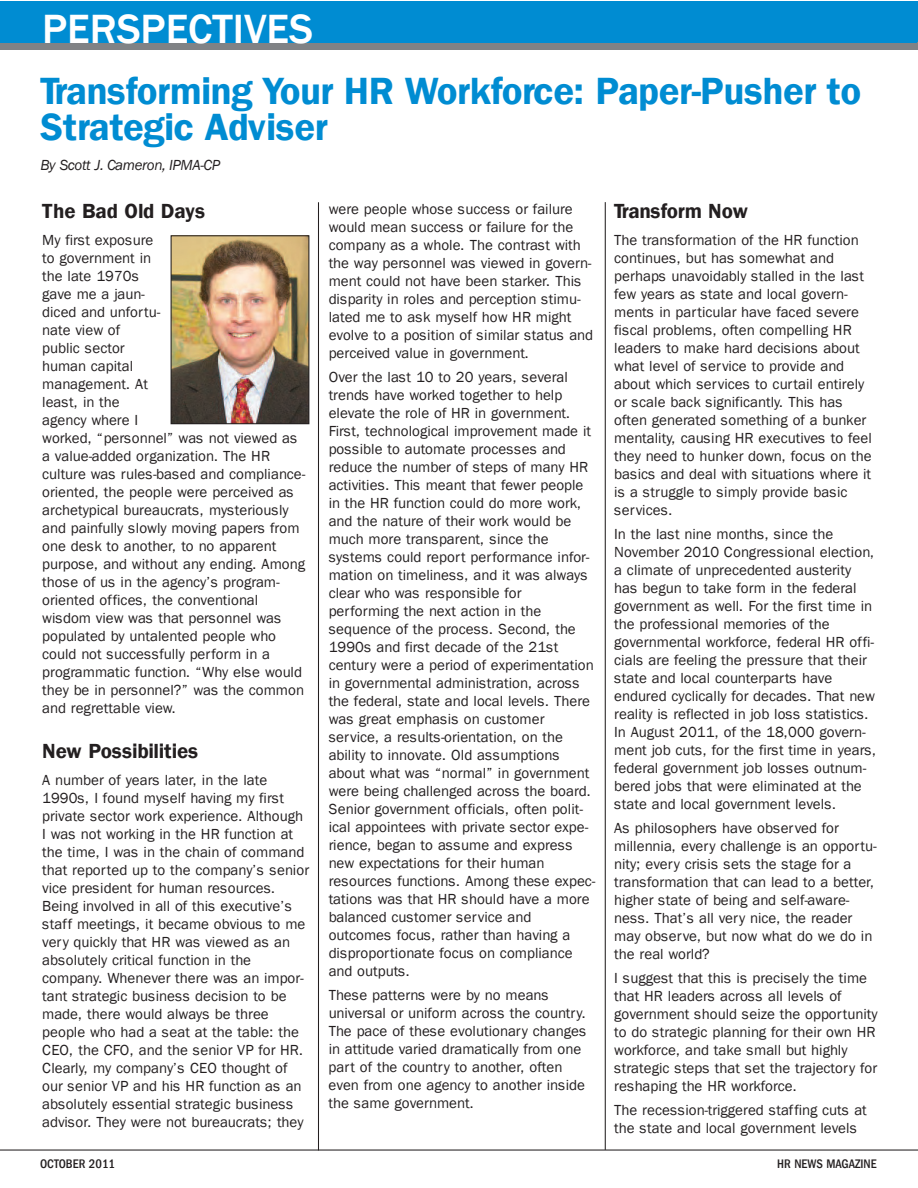
<style>
.page{position:relative;width:918px;height:1188px;background:#fff}
.page>*{position:absolute;margin:0;border:0;box-sizing:border-box;transform-origin:0 0}
.t1{font:500 42px "Franklin Gothic";color:#fff}
.t2{font:600 39px/36px "Franklin Gothic";letter-spacing:-.015em;color:#008cd2}
.t3{font:600 21px "Franklin Gothic";letter-spacing:-.01em;color:#231f20}
.t4{font:15px/18px "Franklin Gothic";color:#231f20}
.t5{font:italic 15px "Franklin Gothic";letter-spacing:-.025em;color:#231f20}
.t6{font:500 condensed 12.75px "Franklin Gothic";color:#231f20}
</style>
<div class="page">
<hr style="left:915px;top:1px;width:3px;height:44px;background:#008cd2">
<div style="left:0;top:1px;width:917px;height:44px;background:#008cd2"></div>
<hr style="left:0;top:1150px;width:918px;height:1px;background:#231f20">
<div style="left:0;top:43px;width:917px;height:6px;background:#808285"></div>
<hr style="left:605px;top:202px;width:1px;height:948px;background:#231f20">
<hr style="left:318px;top:202px;width:1px;height:948px;background:#231f20">
<img style="left:173px;top:237px;width:134px;height:185px">
<div style="left:171px;top:235px;width:138px;height:189px;border:1px solid #231f20"></div>
<p class="t1" style="left:42px;top:3px;width:273px">PERSPECTIVES</p>
<p class="t2" style="left:40px;top:73px;width:822px">Transforming Your HR Workforce: Paper-Pusher to<br>Strategic Adviser</p>
<p class="t5" style="left:40px;top:156px;width:181px">By Scott J. Cameron, IPMA-CP</p>
<p class="t3" style="left:42px;top:198px;width:164px">The Bad Old Days</p>
<p class="t4" style="left:42px;top:231px;width:265px">My first exposure<br>to government in<br>the late 1970s<br>gave me a jaun-<br>diced and unfortu-<br>nate view of<br>public sector<br>human capital<br>management. At<br>least, in the<br>agency where I<br>worked, “personnel” was not viewed as a value-added organization. The HR culture was rules-based and compliance&shy;oriented, the people were perceived as archetypical bureaucrats, mysteriously and painfully slowly moving papers from one desk to another, to no apparent purpose, and without any ending. Among those of us in the agency’s program&shy;oriented offices, the conventional wisdom view was that personnel was populated by untalented people who could not successfully perform in a programmatic function. “Why else would they be in personnel?” was the common and regrettable view.</p>
<p class="t3" style="left:42px;top:738px;width:157px">New Possibilities</p>
<p class="t4" style="left:42px;top:771px;width:269px">A number of years later, in the late 1990s, I found myself having my first private sector work experience. Although I was not working in the HR function at the time, I was in the chain of command that reported up to the company’s senior vice president for human resources.<br>Being involved in all of this executive’s staff meetings, it became obvious to me very quickly that HR was viewed as an absolutely critical function in the company. Whenever there was an impor&shy;tant strategic business decision to be made, there would always be three people who had a seat at the table: the CEO, the CFO, and the senior VP for HR.<br>Clearly, my company’s CEO thought of our senior VP and his HR function as an absolutely essential strategic business advisor. They were not bureaucrats; they</p>
<p class="t4" style="left:329px;top:200px;width:266px">were people whose success or failure would mean success or failure for the company as a whole. The contrast with the way personnel was viewed in govern&shy;ment could not have been starker. This disparity in roles and perception stimu&shy;lated me to ask myself how HR might evolve to a position of similar status and perceived value in government.</p>
<p class="t4" style="left:329px;top:368px;width:269px">Over the last 10 to 20 years, several trends have worked together to help elevate the role of HR in government.<br>First, technological improvement made it possible to automate processes and reduce the number of steps of many HR activities. This meant that fewer people in the HR function could do more work, and the nature of their work would be much more transparent, since the systems could report performance infor&shy;mation on timeliness, and it was always clear who was responsible for performing the next action in the sequence of the process. Second, the 1990s and first decade of the 21st century were a period of experimentation in governmental administration, across the federal, state and local levels. There was great emphasis on customer service, a results-orientation, on the ability to innovate. Old assumptions about what was “normal” in government were being challenged across the board.<br>Senior government officials, often polit&shy;ical appointees with private sector expe&shy;rience, began to assume and express new expectations for their human resources functions. Among these expec&shy;tations was that HR should have a more balanced customer service and outcomes focus, rather than having a disproportionate focus on compliance and outputs.</p>
<p class="t4" style="left:329px;top:986px;width:259px">These patterns were by no means universal or uniform across the country.<br>The pace of these evolutionary changes in attitude varied dramatically from one part of the country to another, often even from one agency to another inside the same government.</p>
<p class="t3" style="left:614px;top:198px;width:135px">Transform Now</p>
<p class="t4" style="left:614px;top:231px;width:259px">The transformation of the HR function continues, but has somewhat and perhaps unavoidably stalled in the last few years as state and local govern&shy;ments in particular have faced severe fiscal problems, often compelling HR leaders to make hard decisions about what level of service to provide and about which services to curtail entirely or scale back significantly. This has often generated something of a bunker mentality, causing HR executives to feel they need to hunker down, focus on the basics and deal with situations where it is a struggle to simply provide basic services.</p>
<p class="t4" style="left:614px;top:525px;width:263px">In the last nine months, since the November 2010 Congressional election, a climate of unprecedented austerity has begun to take form in the federal government as well. For the first time in the professional memories of the governmental workforce, federal HR offi&shy;cials are feeling the pressure that their state and local counterparts have endured cyclically for decades. That new reality is reflected in job loss statistics.<br>In August 2011, of the 18,000 govern&shy;ment job cuts, for the first time in years, federal government job losses outnum&shy;bered jobs that were eliminated at the state and local government levels.</p>
<p class="t4" style="left:614px;top:819px;width:264px">As philosophers have observed for millennia, every challenge is an opportu&shy;nity; every crisis sets the stage for a transformation that can lead to a better, higher state of being and self-aware&shy;ness. That’s all very nice, the reader may observe, but now what do we do in the real world?</p>
<p class="t4" style="left:614px;top:969px;width:265px">I suggest that this is precisely the time that HR leaders across all levels of government should seize the opportunity to do strategic planning for their own HR workforce, and take small but highly strategic steps that set the trajectory for reshaping the HR workforce.</p>
<p class="t4" style="left:614px;top:1101px;width:254px">The recession-triggered staffing cuts at the state and local government levels</p>
<p class="t6" style="left:40px;top:1155px;width:76px">OCTOBER 2011</p>
<p class="t6" style="left:777px;top:1156px;width:101px">HR NEWS MAGAZINE</p>
</div>
